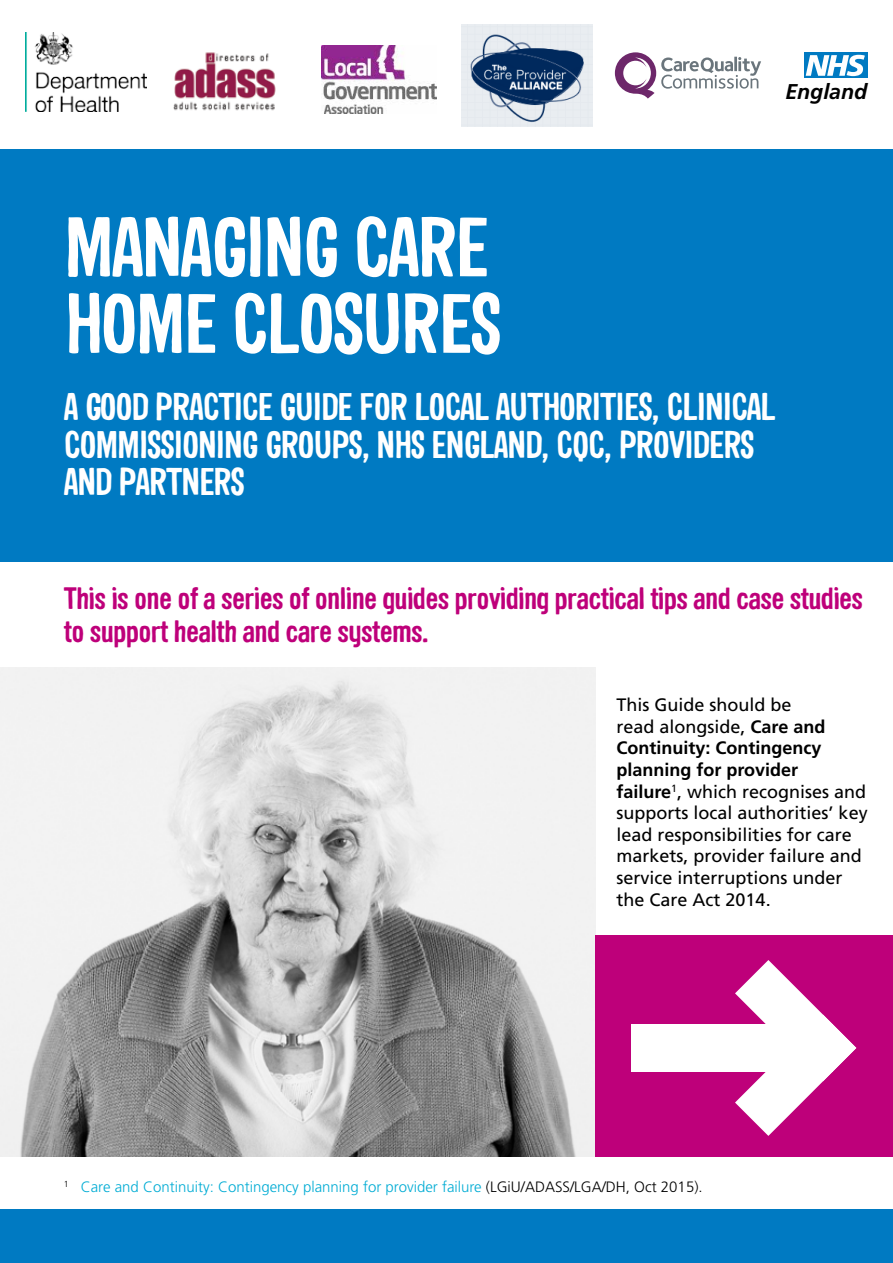
<style>
.page{position:relative;width:893px;height:1263px;background:#fff}
.page>*{position:absolute;margin:0;border:0;box-sizing:border-box;transform-origin:0 0}
.t1{font:700 82.5px/76.5px "Sini";letter-spacing:-.025em;color:#fff}
.t2{font:700 37.5px/37.5px "Sini";letter-spacing:-.025em;color:#fff}
.t3{font:700 30px/33px "Sini";letter-spacing:-.025em;color:#be007a}
.t4{font:italic 700 21.3px "Frutiger";color:#000}
.t5{font:18px/21.6px "Frutiger";color:#000}
.t6{font:300 15px "Frutiger";color:#00acd4}
.s1{font-weight:700}
.s2{color:#000}
</style>
<div class="page">
<div style="left:0;top:149px;width:893px;height:412px;background:#007ac2"></div>
<div style="left:804px;top:53px;width:63px;height:25px;background:#007ac2"></div>
<svg style="left:806px;top:55px;width:59px;height:21px"></svg>
<img style="left:173px;top:52px;width:103px;height:59px">
<img style="left:25px;top:33px;width:122px;height:78px">
<img style="left:321px;top:45px;width:116px;height:68px">
<div style="left:0;top:1210px;width:893px;height:53px;background:#007ac2"></div>
<img style="left:0;top:668px;width:595px;height:489px">
<div style="left:595px;top:935px;width:298px;height:222px;background:#be007a"></div>
<div style="left:631px;top:1024px;width:202px;height:47px;background:#fff"></div>
<svg style="left:735px;top:960px;width:121px;height:176px"></svg>
<svg style="left:615px;top:52px;width:146px;height:47px"></svg>
<img style="left:461px;top:24px;width:132px;height:102px">
<p class="t4" style="left:785px;top:79px;width:83px">England</p>
<p class="t1" style="left:64px;top:207px;width:439px">MANAGING CARE<br>HOME CLOSURES</p>
<p class="t2" style="left:64px;top:387px;width:714px">A GOOD PRACTICE GUIDE FOR LOCAL AUTHORITIES, CLINICAL<br>COMMISSIONING GROUPS, NHS ENGLAND, CQC, PROVIDERS<br>AND PARTNERS</p>
<p class="t3" style="left:64px;top:581px;width:801px">This is one of a series of online guides providing practical tips and case studies to support health and care systems.</p>
<p class="t5" style="left:617px;top:694px;width:253px">This Guide should be<br>read alongside, <span class="s1">Care and<br>Continuity: Contingency planning for provider failure</span><sup>1</sup>, which recognises and supports local authorities’ key lead responsibilities for care markets, provider failure and service interruptions under the Care Act 2014.</p>
<p class="t6" style="left:64px;top:1178px;width:640px"><sup>1</sup> Care and Continuity: Contingency planning for provider failure <span class="s2">(LGiU/ADASS/LGA/DH, Oct 2015).</span></p>
</div>
